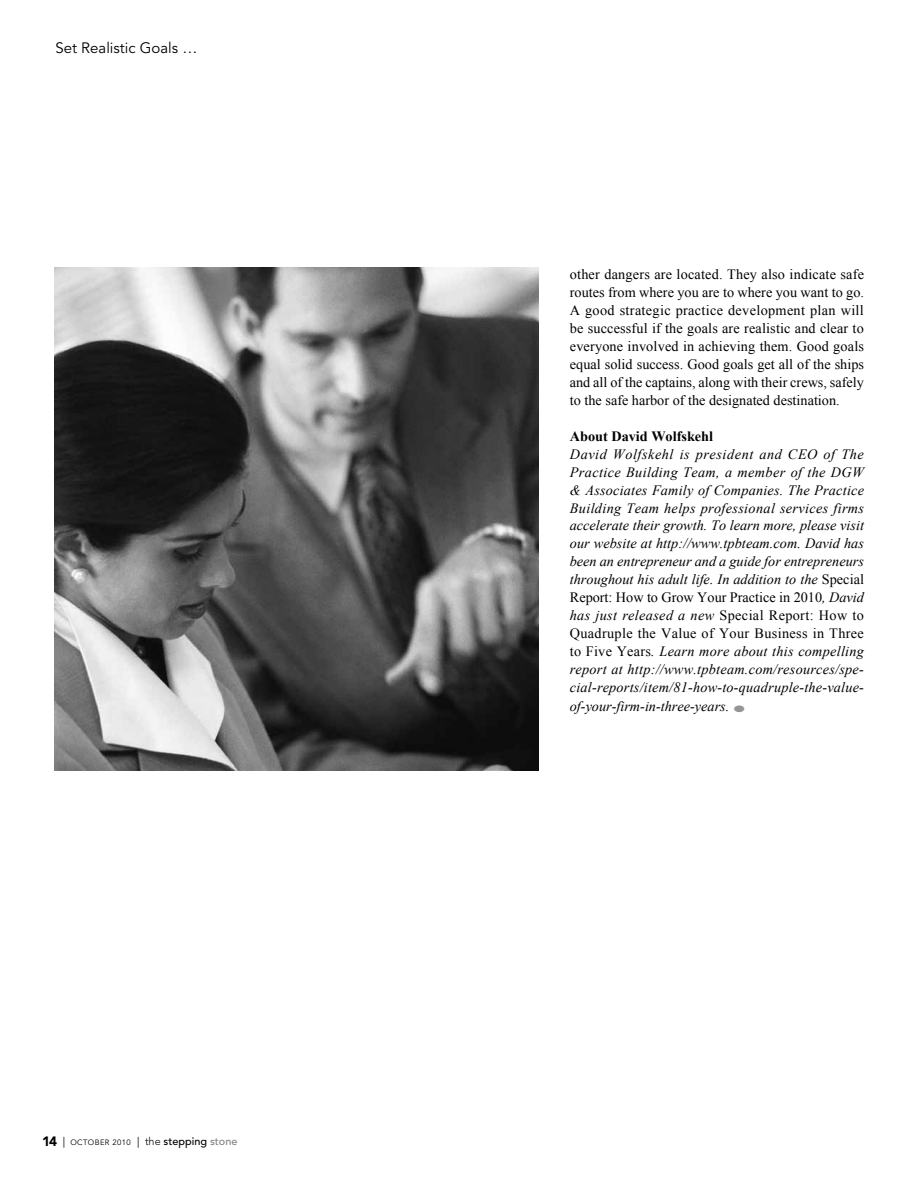
<style>
.page{position:relative;width:918px;height:1188px;background:#fff}
.page>*{position:absolute;margin:0;border:0;box-sizing:border-box;transform-origin:0 0}
.t1{font:15px "Avenir";color:#000}
.t2{font:italic 14.25px/18px "Times New Roman";letter-spacing:.015em;color:#000;text-align:justify}
.t3{font:14.25px/18px "Times New Roman";color:#000;text-align:justify}
.t4{font:700 14.25px "Times New Roman";color:#000}
.t5{font:7.8px "Avenir";letter-spacing:.05em;color:#000}
.s1{font-weight:900;font-size:13.5px}
.s2{font-size:10.8px}
.s3{font-weight:300;font-size:10.8px}
.s4{font-weight:500;font-size:10.8px}
.s5{font-weight:500;font-size:10.8px;color:#808285}
.s6{font-style:normal}
.s7{color:#939598}
</style>
<div class="page">
<img style="left:54px;top:267px;width:484px;height:504px">
<p class="t1" style="left:56px;top:40px;width:143px">Set Realistic Goals …</p>
<p class="t5" style="left:42px;top:1138px;width:197px"><span class="s1">14</span> <span class="s2">|</span> OCTOBER 2010 <span class="s2">|</span> <span class="s3">the</span> <span class="s4">stepping</span> <span class="s5">stone</span></p>
<p class="t3" style="left:570px;top:265px;width:296px">other dangers are located. They also indicate safe routes from where you are to where you want to go.<br>A good strategic practice development plan will be successful if the goals are realistic and clear to everyone involved in achieving them. Good goals equal solid success. Good goals get all of the ships and all of the captains, along with their crews, safely to the safe harbor of the designated destination.</p>
<p class="t4" style="left:570px;top:426px;width:145px">About David Wolfskehl</p>
<p class="t2" style="left:570px;top:444px;width:296px">David Wolfskehl is president and CEO of The Practice Building Team, a member of the DGW &amp; Associates Family of Companies. The Practice Building Team helps professional services firms accelerate their growth. To learn more, please visit our website at http://www.tpbteam.com. David has been an entrepreneur and a guide for entrepreneurs throughout his adult life. In addition to the <span class="s6">Special Report: How to Grow Your Practice in 2010</span>, David has just released a new <span class="s6">Special Report: How to Quadruple the Value of Your Business in Three to Five Years</span>. Learn more about this compelling report at http://www.tpbteam.com/resources/spe&shy;cial-reports/item/81-how-to-quadruple-the-value&shy;of-your-firm-in-three-years. <span class="s7">●</span></p>
</div>
